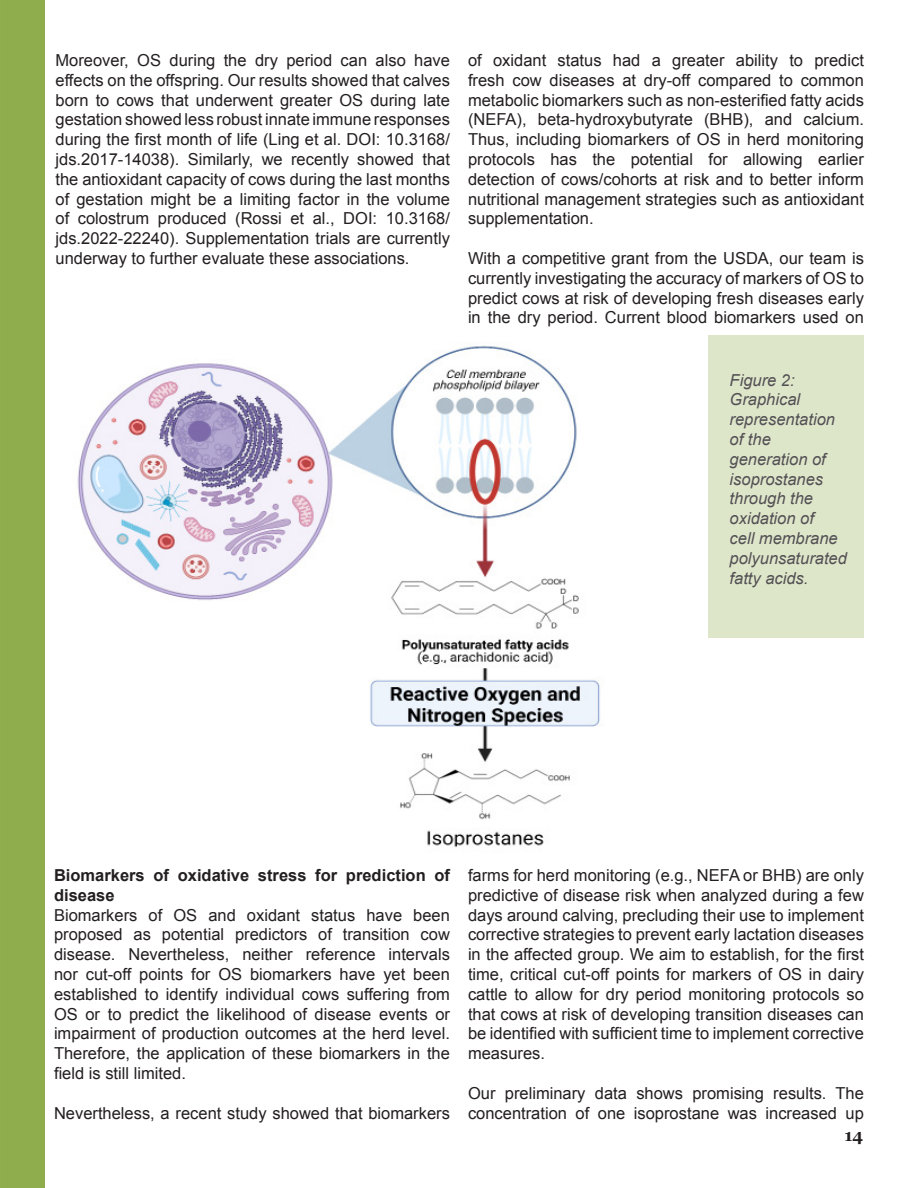
<style>
.page{position:relative;width:918px;height:1188px;background:#fff}
.page>*{position:absolute;margin:0;border:0;box-sizing:border-box;transform-origin:0 0}
.t1{font:16.5px/19.8px "Arial";color:#231f20;text-align:justify}
.t2{font:italic 16.5px/19.8px "Arial";color:#535054}
.t3{font:700 16.5px/19.8px "Arial";color:#231f20}
.t4{font:700 16.5px "Georgia";color:#231f20}
</style>
<div class="page">
<div style="left:1px;top:0;width:44px;height:1188px;background:#90ad4e"></div>
<hr style="left:0;top:0;width:1px;height:1188px;background:#91ae4e">
<img style="left:77px;top:345px;width:523px;height:502px">
<div style="left:708px;top:335px;width:156px;height:302px;background:#dee6ca"></div>
<p class="t1" style="left:56px;top:50px;width:396px">Moreover, OS during the dry period can also have effects on the offspring. Our results showed that calves born to cows that underwent greater OS during late gestation showed less robust innate immune responses during the first month of life (Ling et al. DOI: 10.3168/ jds.2017-14038). Similarly, we recently showed that the antioxidant capacity of cows during the last months of gestation might be a limiting factor in the volume of colostrum produced (Rossi et al., DOI: 10.3168/ jds.2022-22240). Supplementation trials are currently underway to further evaluate these associations.</p>
<p class="t1" style="left:468px;top:50px;width:398px">of oxidant status had a greater ability to predict fresh cow diseases at dry-off compared to common metabolic biomarkers such as non-esterified fatty acids (NEFA), beta-hydroxybutyrate (BHB), and calcium.<br>Thus, including biomarkers of OS in herd monitoring protocols has the potential for allowing earlier detection of cows/cohorts at risk and to better inform nutritional management strategies such as antioxidant supplementation.</p>
<p class="t1" style="left:468px;top:248px;width:398px">With a competitive grant from the USDA, our team is currently investigating the accuracy of markers of OS to predict cows at risk of developing fresh diseases early in the dry period. Current blood biomarkers used on</p>
<p class="t2" style="left:730px;top:370px;width:119px">Figure 2:<br>Graphical representation of the generation of isoprostanes through the oxidation of<br>cell membrane polyunsaturated fatty acids.</p>
<p class="t3" style="left:54px;top:866px;width:398px">Biomarkers of oxidative stress for prediction of disease</p>
<p class="t1" style="left:54px;top:905px;width:398px">Biomarkers of OS and oxidant status have been proposed as potential predictors of transition cow disease. Nevertheless, neither reference intervals nor cut-off points for OS biomarkers have yet been established to identify individual cows suffering from OS or to predict the likelihood of disease events or impairment of production outcomes at the herd level.<br>Therefore, the application of these biomarkers in the field is still limited.</p>
<p class="t1" style="left:54px;top:1103px;width:397px">Nevertheless, a recent study showed that biomarkers</p>
<p class="t1" style="left:468px;top:866px;width:398px">farms for herd monitoring (e.g., NEFA or BHB) are only predictive of disease risk when analyzed during a few days around calving, precluding their use to implement corrective strategies to prevent early lactation diseases in the affected group. We aim to establish, for the first time, critical cut-off points for markers of OS in dairy cattle to allow for dry period monitoring protocols so that cows at risk of developing transition diseases can be identified with sufficient time to implement corrective measures.</p>
<p class="t1" style="left:468px;top:1083px;width:397px">Our preliminary data shows promising results. The concentration of one isoprostane was increased up</p>
<p class="t4" style="left:845px;top:1123px;width:20px">14</p>
</div>
